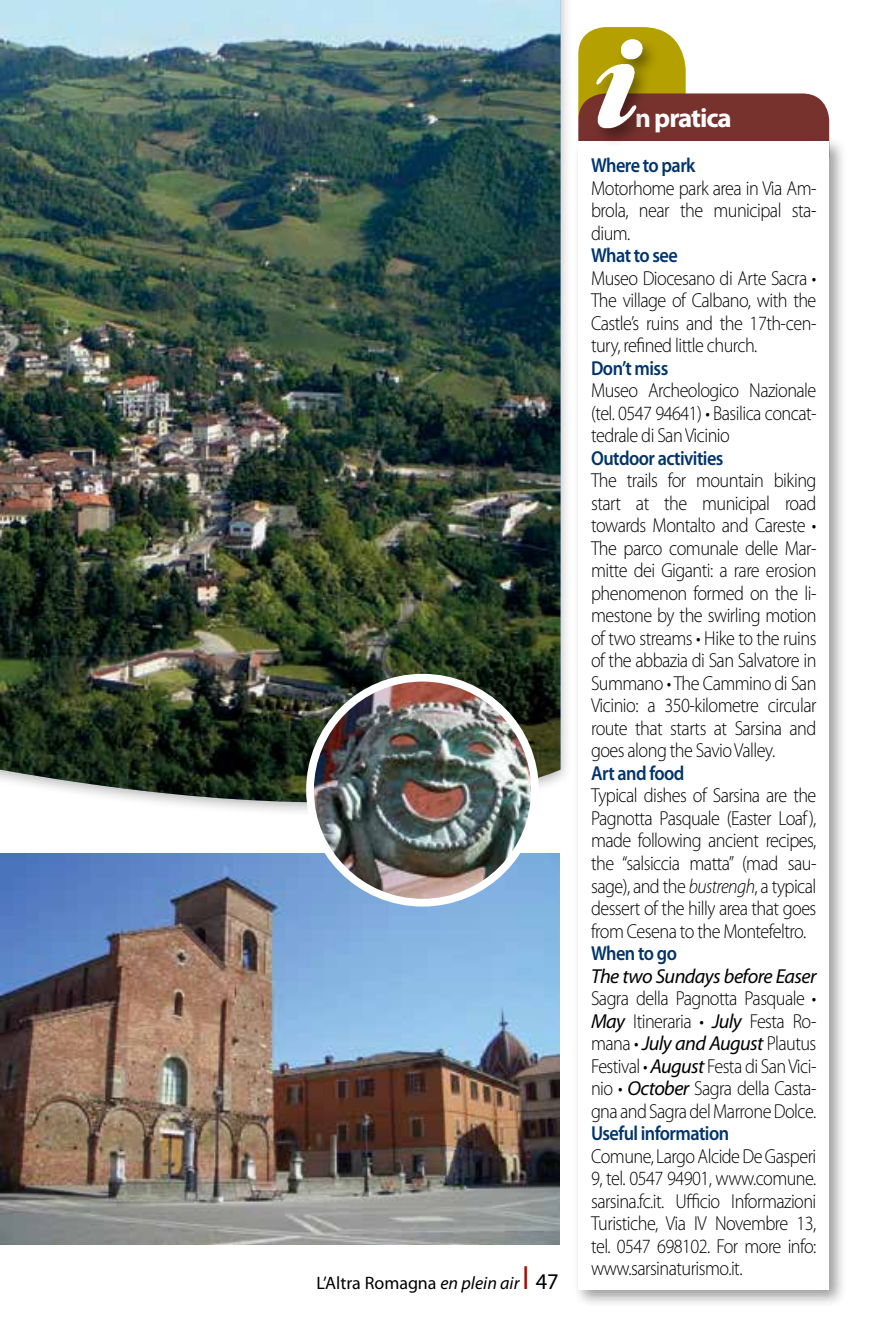
<style>
.page{position:relative;width:893px;height:1340px;background:#fff}
.page>*{position:absolute;margin:0;border:0;box-sizing:border-box;transform-origin:0 0}
.t1{font:700 27px "Myriad Pro";letter-spacing:-.04em;color:#fff}
.t2{font:300 20.25px/22.5px "Myriad Pro";letter-spacing:-.03em;color:#000;text-align:justify;scale:.9 1}
.t3{font:600 20.25px "Myriad Pro";letter-spacing:-.03em;color:#00346c;scale:.9 1}
.t4{font:italic 20.25px "Myriad Pro";letter-spacing:-.03em;color:#000}
.t5{font:18px "Myriad Pro";color:#000}
.s1{font-style:italic}
.s2{font-weight:600;font-size:33.75px;color:#a20e04}
.s3{font-size:22.5px}
.s4{font-weight:400;font-style:italic}
</style>
<div class="page">
<div style="left:0;top:0;width:573px;height:818px;background:#000;opacity:.3"></div>
<svg style="left:0;top:805px;width:560px;height:13px"></svg>
<img style="left:0;top:0;width:560px;height:805px">
<img style="left:0;top:853px;width:559px;height:391px">
<div style="left:573px;top:135px;width:275px;height:1173px;background:#000;opacity:.4"></div>
<div style="left:578px;top:141px;width:251px;height:1148px;background:#fff"></div>
<img style="left:310px;top:677px;width:225px;height:225px;border-radius:112px">
<div style="left:306px;top:674px;width:233px;height:232px;border:8px solid #fff;border-radius:50%"></div>
<svg style="left:578px;top:27px;width:251px;height:116px"></svg>
<p class="t5" style="left:316px;top:1271px;width:244px">L’Altra Romagna <span class="s1">en plein air</span> <span class="s2">I</span> <span class="s3">47</span></p>
<h1 class="t1" style="left:635px;top:100px;width:98px">n pratica</h1>
<p class="t3" style="left:591px;top:152px;width:118px">Where to park</p>
<p class="t2" style="left:591px;top:176px;width:252px">Motorhome park area in Via Am&shy;brola, near the municipal sta&shy;dium.</p>
<p class="t3" style="left:591px;top:242px;width:98px">What to see</p>
<p class="t2" style="left:591px;top:266px;width:252px">Museo Diocesano di Arte Sacra • The village of Calbano, with the Castle’s ruins and the 17th-cen&shy;tury, refined little church.</p>
<p class="t3" style="left:591px;top:355px;width:87px">Don’t miss</p>
<p class="t2" style="left:591px;top:379px;width:252px">Museo Archeologico Nazionale (tel. 0547 94641) • Basilica concat&shy;tedrale di San Vicinio</p>
<p class="t3" style="left:591px;top:445px;width:149px">Outdoor activities</p>
<p class="t2" style="left:591px;top:469px;width:252px">The trails for mountain biking start at the municipal road towards Montalto and Careste • The parco comunale delle Mar&shy;mitte dei Giganti: a rare erosion phenomenon formed on the li&shy;mestone by the swirling motion of two streams • Hike to the ruins of the abbazia di San Salvatore in Summano • The Cammino di San Vicinio: a 350-kilometre circular route that starts at Sarsina and goes along the Savio Valley.</p>
<p class="t3" style="left:591px;top:760px;width:105px">Art and food</p>
<p class="t2" style="left:591px;top:784px;width:252px">Typical dishes of Sarsina are the Pagnotta Pasquale (Easter Loaf), made following ancient recipes, the “salsiccia matta” (mad sau&shy;sage), and the <span class="s1">bustrengh</span>, a typical dessert of the hilly area that goes from Cesena to the Montefeltro.</p>
<p class="t3" style="left:591px;top:940px;width:97px">When to go</p>
<p class="t4" style="left:591px;top:963px;width:227px">The two Sundays before Easer</p>
<p class="t2" style="left:591px;top:986px;width:252px">Sagra della Pagnotta Pasquale • <span class="s4">May</span> Itineraria • <span class="s4">July</span> Festa Ro&shy;mana • <span class="s4">July and August</span> Plautus Festival • <span class="s4">August</span> Festa di San Vici&shy;nio • <span class="s4">October</span> Sagra della Casta&shy;gna and Sagra del Marrone Dolce.</p>
<p class="t3" style="left:591px;top:1120px;width:155px">Useful information</p>
<p class="t2" style="left:591px;top:1144px;width:252px">Comune, Largo Alcide De Gasperi 9, tel. 0547 94901, www.comune. sarsina.fc.it. Ufficio Informazioni Turistiche, Via IV Novembre 13, tel. 0547 698102. For more info: www.sarsinaturismo.it.</p>
</div>
